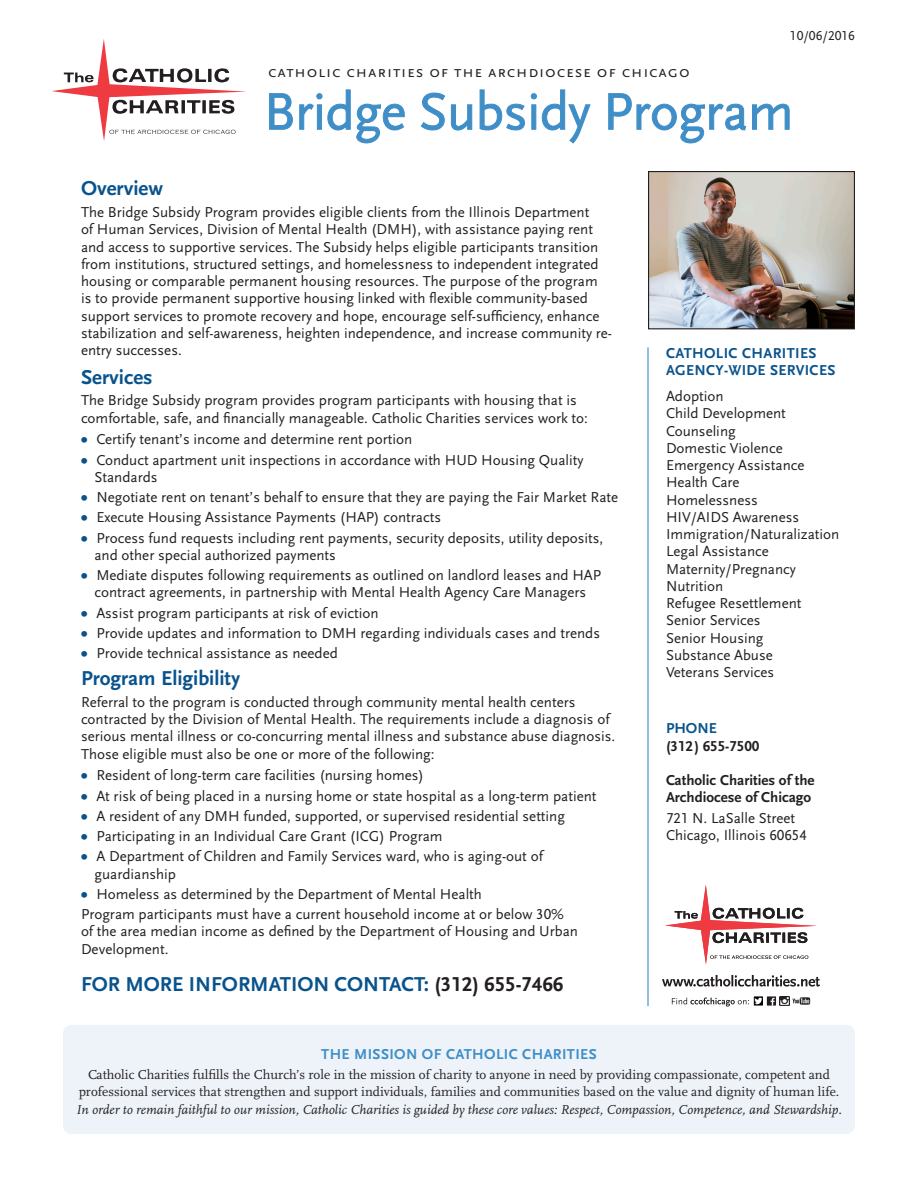
<style>
.page{position:relative;width:918px;height:1188px;background:#fff}
.page>*{position:absolute;margin:0;border:0;box-sizing:border-box;transform-origin:0 0}
.FS_Banner_HEAD-36{font:54px "Scala Sans LF";letter-spacing:-.01em;color:#3f8ec8}
.FS_Left-Col_SUBHEAD{font:700 21px "Scala Sans LF";color:#09538d}
.FS_Left-Col_BODY{font:700 21px "Scala Sans LF";color:#09538d}
.t1{font:16.5px "Scala Sans LF Caps";letter-spacing:.05em;color:#231f20}
.FS_Left-Col_BODY-2{font:15px/17.2px "Scala Sans LF";color:#231f20}
.t2{font:700 15px/17.2px "Scala Sans LF";color:#231f20}
.t3{font:700 15px/16.5px "Scala Sans LF";letter-spacing:.02em;color:#09538d}
.t4{font:700 15px "Scala Sans LF";letter-spacing:.025em;color:#3f8ec8}
.t5{font:13.5px/17.2px "Scala LF";color:#231f20;text-align:center}
.t6{font:italic 13.5px "Scala LF";color:#231f20}
.t7{font:13.5px "Scala Sans LF";color:#231f20}
.s1{font-weight:700;font-size:18px;color:#09538d}
.s2{color:#231f20}
</style>
<div class="page">
<div style="left:63px;top:1025px;width:792px;height:109px;background:#edf3f9;border-radius:9px"></div>
<hr style="left:647px;top:347px;width:2px;height:659px;background:#3f8ec8">
<div style="left:767px;top:996px;width:9px;height:10px;background:#231f20"></div>
<svg style="left:771px;top:996px;width:39px;height:10px"></svg>
<svg style="left:754px;top:996px;width:9px;height:10px"></svg>
<svg style="left:672px;top:997px;width:90px;height:10px"></svg>
<svg style="left:662px;top:975px;width:158px;height:12px"></svg>
<svg style="left:665px;top:885px;width:152px;height:79px"></svg>
<svg style="left:269px;top:93px;width:24px;height:37px"></svg>
<svg style="left:299px;top:89px;width:106px;height:55px"></svg>
<svg style="left:420px;top:92px;width:53px;height:39px"></svg>
<svg style="left:479px;top:89px;width:112px;height:55px"></svg>
<svg style="left:608px;top:93px;width:182px;height:51px"></svg>
<svg style="left:51px;top:39px;width:195px;height:102px"></svg>
<img style="left:650px;top:173px;width:203px;height:154px">
<div style="left:648px;top:171px;width:207px;height:158px;border:1px solid #231f20"></div>
<p class="t7" style="left:790px;top:28px;width:67px">10/06/2016</p>
<p class="t1" style="left:268px;top:63px;width:423px">catholic charities of the archdiocese of chicago</p>
<p class="FS_Banner_HEAD-36" style="left:264px;top:82px;width:531px">Bridge Subsidy Program</p>
<p class="FS_Left-Col_BODY" style="left:81px;top:177px;width:84px">Overview</p>
<p class="FS_Left-Col_BODY-2" style="left:81px;top:204px;width:533px">The Bridge Subsidy Program provides eligible clients from the Illinois Department<br>of Human Services, Division of Mental Health (DMH), with assistance paying rent and access to supportive services. The Subsidy helps eligible participants transition from institutions, structured settings, and homelessness to independent integrated housing or comparable permanent housing resources. The purpose of the program<br>is to provide permanent supportive housing linked with flexible community-based support services to promote recovery and hope, encourage self-sufficiency, enhance stabilization and self-awareness, heighten independence, and increase community re&shy;entry successes.</p>
<p class="FS_Left-Col_SUBHEAD" style="left:81px;top:366px;width:73px">Services</p>
<p class="FS_Left-Col_BODY-2" style="left:81px;top:392px;width:509px">The Bridge Subsidy program provides program participants with housing that is comfortable, safe, and financially manageable. Catholic Charities services work to:</p>
<p class="FS_Left-Col_BODY-2" style="left:81px;top:431px;width:333px"><span class="s1">•</span> Certify tenant’s income and determine rent portion</p>
<p class="FS_Left-Col_BODY-2" style="left:94px;top:451px;width:491px;text-indent:-14px"><span class="s1">•</span> Conduct apartment unit inspections in accordance with HUD Housing Quality<br>Standards</p>
<p class="FS_Left-Col_BODY-2" style="left:81px;top:489px;width:539px"><span class="s1">•</span> Negotiate rent on tenant’s behalf to ensure that they are paying the Fair Market Rate</p>
<p class="FS_Left-Col_BODY-2" style="left:81px;top:509px;width:362px"><span class="s1">•</span> Execute Housing Assistance Payments (HAP) contracts</p>
<p class="FS_Left-Col_BODY-2" style="left:94px;top:529px;width:510px;text-indent:-14px"><span class="s1">•</span> Process fund requests including rent payments, security deposits, utility deposits, and other special authorized payments</p>
<p class="FS_Left-Col_BODY-2" style="left:81px;top:567px;width:522px;text-align:center"><span class="s1">•</span> Mediate disputes following requirements as outlined on landlord leases and HAP contract agreements, in partnership with Mental Health Agency Care Managers</p>
<p class="FS_Left-Col_BODY-2" style="left:81px;top:604px;width:299px"><span class="s1">•</span> Assist program participants at risk of eviction</p>
<p class="FS_Left-Col_BODY-2" style="left:81px;top:625px;width:521px"><span class="s1">•</span> Provide updates and information to DMH regarding individuals cases and trends</p>
<p class="FS_Left-Col_BODY-2" style="left:81px;top:645px;width:258px"><span class="s1">•</span> Provide technical assistance as needed</p>
<p class="FS_Left-Col_BODY" style="left:81px;top:667px;width:161px">Program Eligibility</p>
<p class="FS_Left-Col_BODY-2" style="left:81px;top:694px;width:536px">Referral to the program is conducted through community mental health centers contracted by the Division of Mental Health. The requirements include a diagnosis of serious mental illness or co-concurring mental illness and substance abuse diagnosis.<br>Those eligible must also be one or more of the following:</p>
<p class="FS_Left-Col_BODY-2" style="left:81px;top:767px;width:345px"><span class="s1">•</span> Resident of long-term care facilities (nursing homes)</p>
<p class="FS_Left-Col_BODY-2" style="left:81px;top:787px;width:517px"><span class="s1">•</span> At risk of being placed in a nursing home or state hospital as a long-term patient</p>
<p class="FS_Left-Col_BODY-2" style="left:81px;top:808px;width:486px"><span class="s1">•</span> A resident of any DMH funded, supported, or supervised residential setting</p>
<p class="FS_Left-Col_BODY-2" style="left:81px;top:828px;width:363px"><span class="s1">•</span> Participating in an Individual Care Grant (ICG) Program</p>
<p class="FS_Left-Col_BODY-2" style="left:94px;top:848px;width:450px;text-indent:-14px"><span class="s1">•</span> A Department of Children and Family Services ward, who is aging-out of guardianship</p>
<p class="FS_Left-Col_BODY-2" style="left:81px;top:886px;width:402px"><span class="s1">•</span> Homeless as determined by the Department of Mental Health</p>
<p class="FS_Left-Col_BODY-2" style="left:81px;top:906px;width:499px">Program participants must have a current household income at or below 30% of the area median income as defined by the Department of Housing and Urban<br>Development.</p>
<p class="FS_Left-Col_SUBHEAD" style="left:81px;top:973px;width:484px">FOR MORE INFORMATION CONTACT: <span class="s2">(312) 655-7466</span></p>
<p class="t3" style="left:666px;top:346px;width:171px">CATHOLIC CHARITIES<br>AGENCY-WIDE SERVICES</p>
<p class="FS_Left-Col_BODY-2" style="left:666px;top:388px;width:175px">Adoption<br>Child Development<br>Counseling<br>Domestic Violence<br>Emergency Assistance<br>Health Care<br>Homelessness<br>HIV/AIDS Awareness<br>Immigration/Naturalization<br>Legal Assistance<br>Maternity/Pregnancy<br>Nutrition<br>Refugee Resettlement<br>Senior Services<br>Senior Housing<br>Substance Abuse<br>Veterans Services</p>
<p class="t3" style="left:666px;top:721px;width:52px">PHONE</p>
<p class="t2" style="left:666px;top:738px;width:95px">(312) 655-7500</p>
<p class="t2" style="left:666px;top:772px;width:150px">Catholic Charities of the<br>Archdiocese of Chicago</p>
<p class="FS_Left-Col_BODY-2" style="left:666px;top:809px;width:142px">721 N. LaSalle Street<br>Chicago, Illinois 60654</p>
<p class="t4" style="left:321px;top:1046px;width:277px">THE MISSION OF CATHOLIC CHARITIES</p>
<p class="t5" style="left:79px;top:1066px;width:762px">Catholic Charities fulfills the Church’s role in the mission of charity to anyone in need by providing compassionate, competent and professional services that strengthen and support individuals, families and communities based on the value and dignity of human life.</p>
<p class="t6" style="left:76px;top:1102px;width:767px">In order to remain faithful to our mission, Catholic Charities is guided by these core values: Respect, Compassion, Competence, and Stewardship.</p>
</div>
